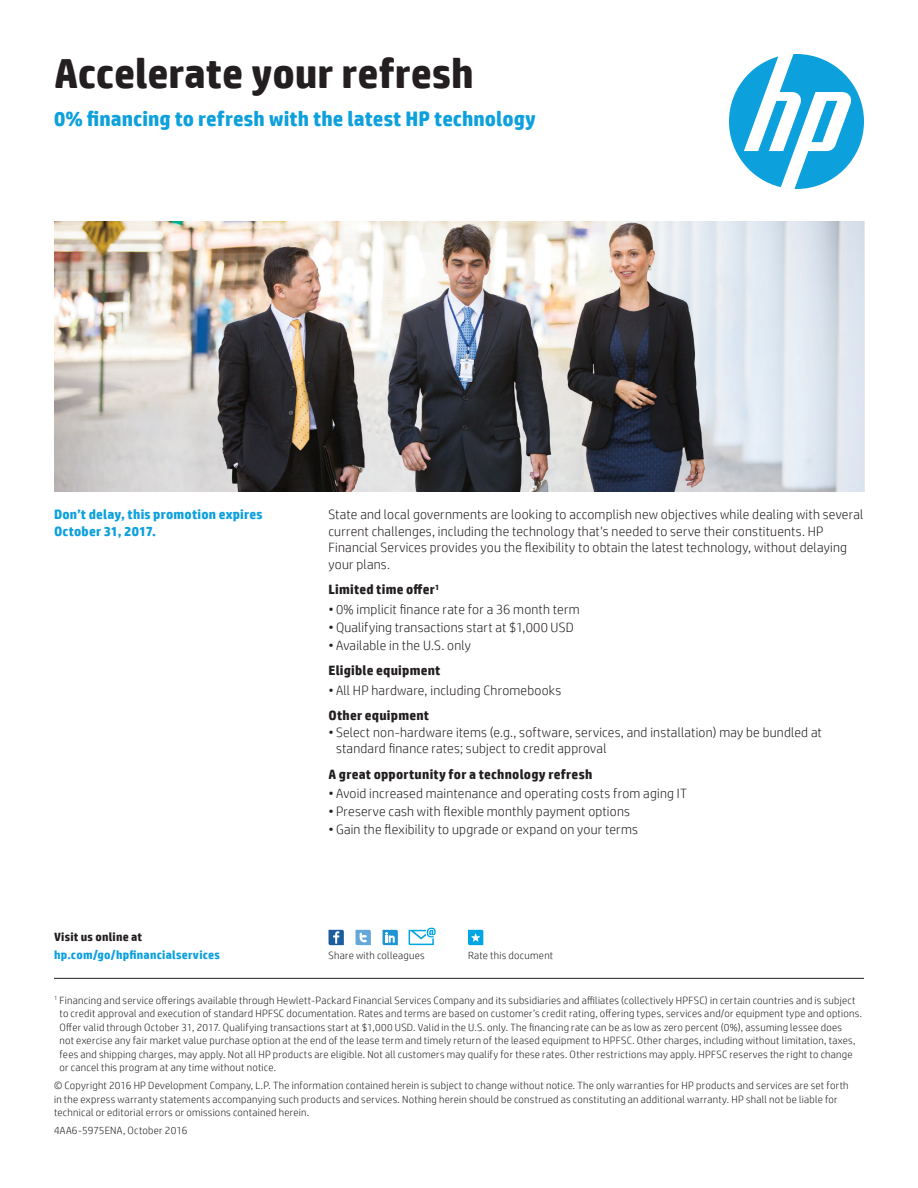
<style>
.page{position:relative;width:918px;height:1188px;background:#fff}
.page>*{position:absolute;margin:0;border:0;box-sizing:border-box;transform-origin:0 0}
.t1{font:700 42px "HP Simplified";letter-spacing:-.005em;color:#231f20}
.t2{font:700 21px "HP Simplified";letter-spacing:.005em;color:#0ca0dd}
.t3{font:300 13.5px/16.5px "HP Simplified";letter-spacing:.015em;color:#231f20}
.t4{font:700 13.5px "HP Simplified";letter-spacing:.015em;color:#231f20}
.t5{font:700 13.5px/16.5px "HP Simplified";letter-spacing:.015em;color:#0ca0dd}
.t6{font:700 12px "HP Simplified";letter-spacing:.02em;color:#0ca0dd}
.t7{font:700 12px "HP Simplified";letter-spacing:.02em;color:#231f20}
.t8{font:300 10.5px/13.5px "HP Simplified";letter-spacing:.025em;color:#231f20}
</style>
<div class="page">
<svg style="left:729px;top:54px;width:135px;height:135px"></svg>
<hr style="left:54px;top:978px;width:810px;height:1px;background:#231f20">
<img style="left:54px;top:222px;width:810px;height:270px">
<svg style="left:468px;top:930px;width:15px;height:15px"></svg>
<svg style="left:329px;top:930px;width:15px;height:15px"></svg>
<svg style="left:356px;top:930px;width:15px;height:15px"></svg>
<svg style="left:383px;top:930px;width:15px;height:15px"></svg>
<svg style="left:409px;top:928px;width:27px;height:17px"></svg>
<h1 class="t1" style="left:54px;top:49px;width:421px">Accelerate your refresh</h1>
<h2 class="t2" style="left:54px;top:106px;width:484px">0% financing to refresh with the latest HP technology</h2>
<p class="t5" style="left:54px;top:506px;width:210px">Don’t delay, this promotion expires<br>October 31, 2017.</p>
<p class="t3" style="left:328px;top:506px;width:536px">State and local governments are looking to accomplish new objectives while dealing with several current challenges, including the technology that's needed to serve their constituents. HP Financial Services provides you the flexibility to obtain the latest technology, without delaying your plans.</p>
<p class="t4" style="left:328px;top:582px;width:112px">Limited time offer<sup>1</sup></p>
<p class="t3" style="left:328px;top:601px;width:253px">• 0% implicit finance rate for a 36 month term</p>
<p class="t3" style="left:328px;top:619px;width:247px">• Qualifying transactions start at $1,000 USD</p>
<p class="t3" style="left:328px;top:637px;width:144px">• Available in the U.S. only</p>
<p class="t4" style="left:328px;top:663px;width:114px">Eligible equipment</p>
<p class="t3" style="left:328px;top:682px;width:235px">• All HP hardware, including Chromebooks</p>
<p class="t4" style="left:328px;top:708px;width:102px">Other equipment</p>
<p class="t3" style="left:336px;top:724px;width:487px;text-indent:-8px">• Select non-hardware items (e.g., software, services, and installation) may be bundled at standard finance rates; subject to credit approval</p>
<p class="t4" style="left:328px;top:766px;width:265px">A great opportunity for a technology refresh</p>
<p class="t3" style="left:328px;top:785px;width:360px">• Avoid increased maintenance and operating costs from aging IT</p>
<p class="t3" style="left:328px;top:803px;width:303px">• Preserve cash with flexible monthly payment options</p>
<p class="t3" style="left:328px;top:821px;width:311px">• Gain the flexibility to upgrade or expand on your terms</p>
<p class="t7" style="left:54px;top:929px;width:90px">Visit us online at</p>
<p class="t6" style="left:54px;top:947px;width:167px">hp.com/go/hpfinancialservices</p>
<p class="t8" style="left:328px;top:948px;width:98px">Share with colleagues</p>
<p class="t8" style="left:468px;top:948px;width:87px">Rate this document</p>
<p class="t8" style="left:59px;top:993px;width:804px;text-indent:-5px"><sup>1</sup> Financing and service offerings available through Hewlett-Packard Financial Services Company and its subsidiaries and affiliates (collectively HPFSC) in certain countries and is subject to credit approval and execution of standard HPFSC documentation. Rates and terms are based on customer’s credit rating, offering types, services and/or equipment type and options.<br>Offer valid through October 31, 2017. Qualifying transactions start at $1,000 USD. Valid in the U.S. only. The financing rate can be as low as zero percent (0%), assuming lessee does<br>not exercise any fair market value purchase option at the end of the lease term and timely return of the leased equipment to HPFSC. Other charges, including without limitation, taxes, fees and shipping charges, may apply. Not all HP products are eligible. Not all customers may qualify for these rates. Other restrictions may apply. HPFSC reserves the right to change or cancel this program at any time without notice.</p>
<p class="t8" style="left:54px;top:1078px;width:796px">© Copyright 2016 HP Development Company, L.P. The information contained herein is subject to change without notice. The only warranties for HP products and services are set forth in the express warranty statements accompanying such products and services. Nothing herein should be construed as constituting an additional warranty. HP shall not be liable for technical or editorial errors or omissions contained herein.</p>
<p class="t8" style="left:54px;top:1123px;width:135px">4AA6-5975ENA, October 2016</p>
</div>
